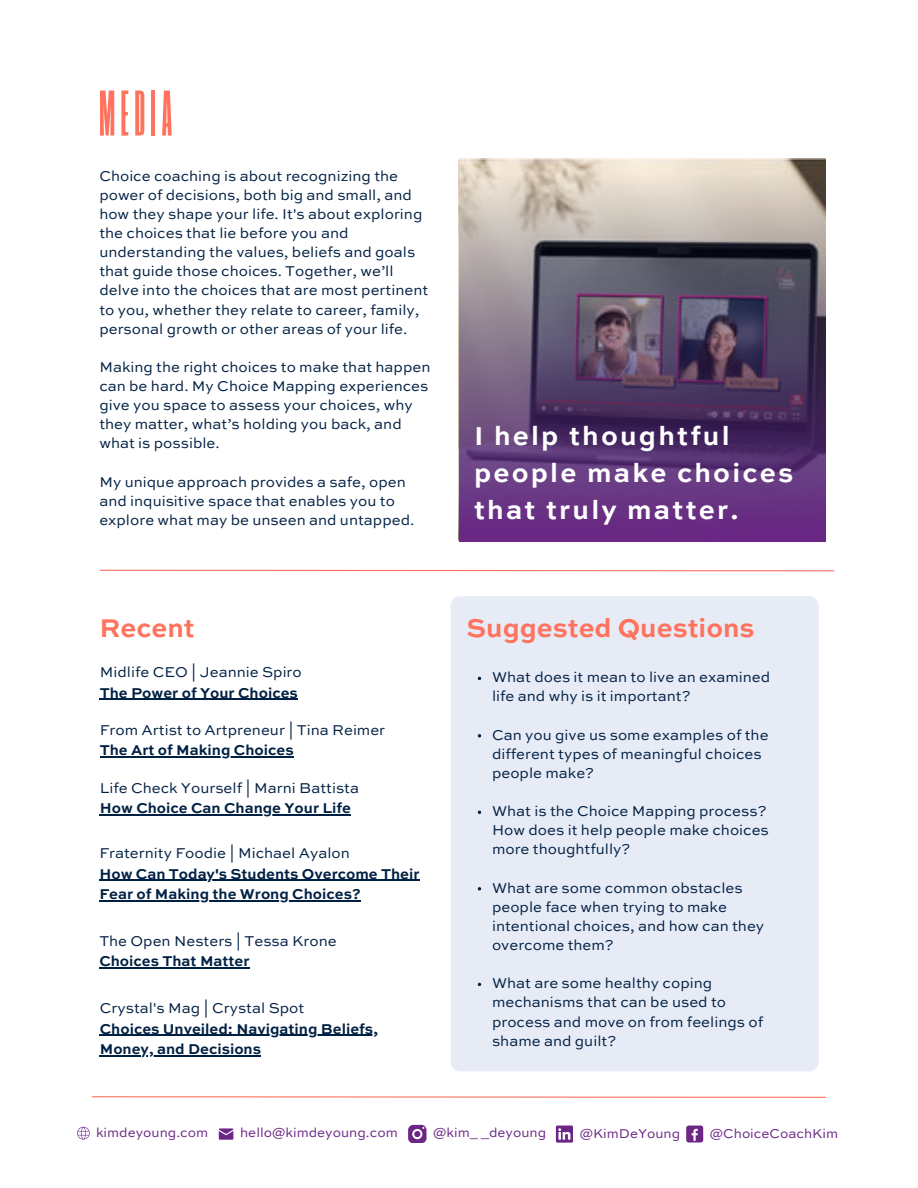
<style>
.page{position:relative;width:918px;height:1188px;background:#fff}
.page>*{position:absolute;margin:0;border:0;box-sizing:border-box;transform-origin:0 0}
.t1{font:700 75px "Ad U Sans";letter-spacing:.08em;color:#ff725e}
.t2{font:700 27.3px/37.2px "Sweet Sans Pro";letter-spacing:.08em;color:#fff}
.t3{font:700 27px "Sweet Sans Pro";color:#ff725e}
.t4{font:15px/19.2px "Sweet Sans Pro";color:#002043}
.t5{font:700 15px/20.2px "Sweet Sans Pro";color:#002043}
.t6{font:13.5px "Sweet Sans Pro";color:#6b2686}
</style>
<div class="page">
<img style="left:459px;top:158px;width:367px;height:17px">
<div style="left:451px;top:596px;width:368px;height:475px;background:#e7ebf6;border-radius:10px"></div>
<svg style="left:99px;top:569px;width:736px;height:3px"></svg>
<svg style="left:459px;top:175px;width:367px;height:366px;background:#715a7c"></svg>
<svg style="left:91px;top:1096px;width:736px;height:2px"></svg>
<svg style="left:77px;top:1127px;width:12px;height:12px"></svg>
<svg style="left:219px;top:1128px;width:14px;height:12px"></svg>
<svg style="left:408px;top:1125px;width:18px;height:18px"></svg>
<svg style="left:556px;top:1126px;width:17px;height:16px"></svg>
<div style="left:686px;top:1126px;width:17px;height:16px;background:#6b2686;border-radius:3px"></div>
<svg style="left:692px;top:1129px;width:6px;height:12px"></svg>
<hr style="left:100px;top:699px;width:198px;height:1px;background:#002043">
<hr style="left:100px;top:756px;width:194px;height:2px;background:#002043">
<hr style="left:100px;top:814px;width:251px;height:1px;background:#002043">
<hr style="left:99px;top:880px;width:321px;height:1px;background:#002043">
<hr style="left:99px;top:900px;width:262px;height:1px;background:#002043">
<hr style="left:99px;top:967px;width:151px;height:2px;background:#002043">
<hr style="left:100px;top:1035px;width:278px;height:1px;background:#002043">
<hr style="left:100px;top:1055px;width:161px;height:1px;background:#002043">
<h1 class="t1" style="left:99px;top:82px;width:74px">MEDIA</h1>
<p class="t4" style="left:99px;top:165px;width:330px">Choice coaching is about recognizing the power of decisions, both big and small, and how they shape your life. It's about exploring the choices that lie before you and understanding the values, beliefs and goals that guide those choices. Together, we’ll delve into the choices that are most pertinent to you, whether they relate to career, family, personal growth or other areas of your life.</p>
<p class="t4" style="left:99px;top:357px;width:333px">Making the right choices to make that happen can be hard. My Choice Mapping experiences give you space to assess your choices, why they matter, what’s holding you back, and what is possible.</p>
<p class="t4" style="left:99px;top:471px;width:316px">My unique approach provides a safe, open and inquisitive space that enables you to explore what may be unseen and untapped.</p>
<h2 class="t2" style="left:474px;top:416px;width:321px">I help thoughtful people make choices that truly matter .</h2>
<h3 class="t3" style="left:99px;top:607px;width:97px">Recent</h3>
<h3 class="t3" style="left:467px;top:607px;width:290px">Suggested Questions</h3>
<p class="t4" style="left:492px;top:667px;width:280px">What does it mean to live an examined life and why is it important?</p>
<p class="t4" style="left:492px;top:725px;width:278px">Can you give us some examples of the different types of meaningful choices people make?</p>
<p class="t4" style="left:492px;top:801px;width:278px">What is the Choice Mapping process?<br>How does it help people make choices more thoughtfully?</p>
<p class="t4" style="left:492px;top:878px;width:274px">What are some common obstacles people face when trying to make intentional choices, and how can they overcome them?</p>
<p class="t4" style="left:492px;top:973px;width:273px">What are some healthy coping mechanisms that can be used to process and move on from feelings of shame and guilt?</p>
<p class="t4" style="left:100px;top:662px;width:204px">Midlife CEO | Jeannie Spiro</p>
<p class="t5" style="left:100px;top:682px;width:200px">The Power of Your Choices</p>
<p class="t4" style="left:100px;top:720px;width:287px">From Artist to Artpreneur | Tina Reimer</p>
<p class="t5" style="left:100px;top:739px;width:195px">The Art of Making Choices</p>
<p class="t4" style="left:100px;top:778px;width:261px">Life Check Yourself | Marni Battista</p>
<p class="t5" style="left:100px;top:797px;width:253px">How Choice Can Change Your Life</p>
<p class="t4" style="left:99px;top:843px;width:252px">Fraternity Foodie | Michael Ayalon</p>
<p class="t5" style="left:99px;top:863px;width:322px">How Can Today's Students Overcome Their<br>Fear of Making the Wrong Choices?</p>
<p class="t4" style="left:99px;top:931px;width:239px">The Open Nesters | Tessa Krone</p>
<p class="t5" style="left:99px;top:950px;width:152px">Choices That Matter</p>
<p class="t4" style="left:100px;top:998px;width:206px">Crystal's Mag | Crystal Spot</p>
<p class="t5" style="left:100px;top:1018px;width:280px">Choices Unveiled: Navigating Beliefs,<br>Money, and Decisions</p>
<p class="t6" style="left:96px;top:1123px;width:114px">kimdeyoung.com</p>
<p class="t6" style="left:240px;top:1123px;width:159px">hello@kimdeyoung.com</p>
<p class="t6" style="left:433px;top:1123px;width:114px">@kim_ _deyoung</p>
<p class="t6" style="left:580px;top:1124px;width:102px">@KimDeYoung</p>
<p class="t6" style="left:710px;top:1124px;width:130px">@ChoiceCoachKim</p>
</div>
